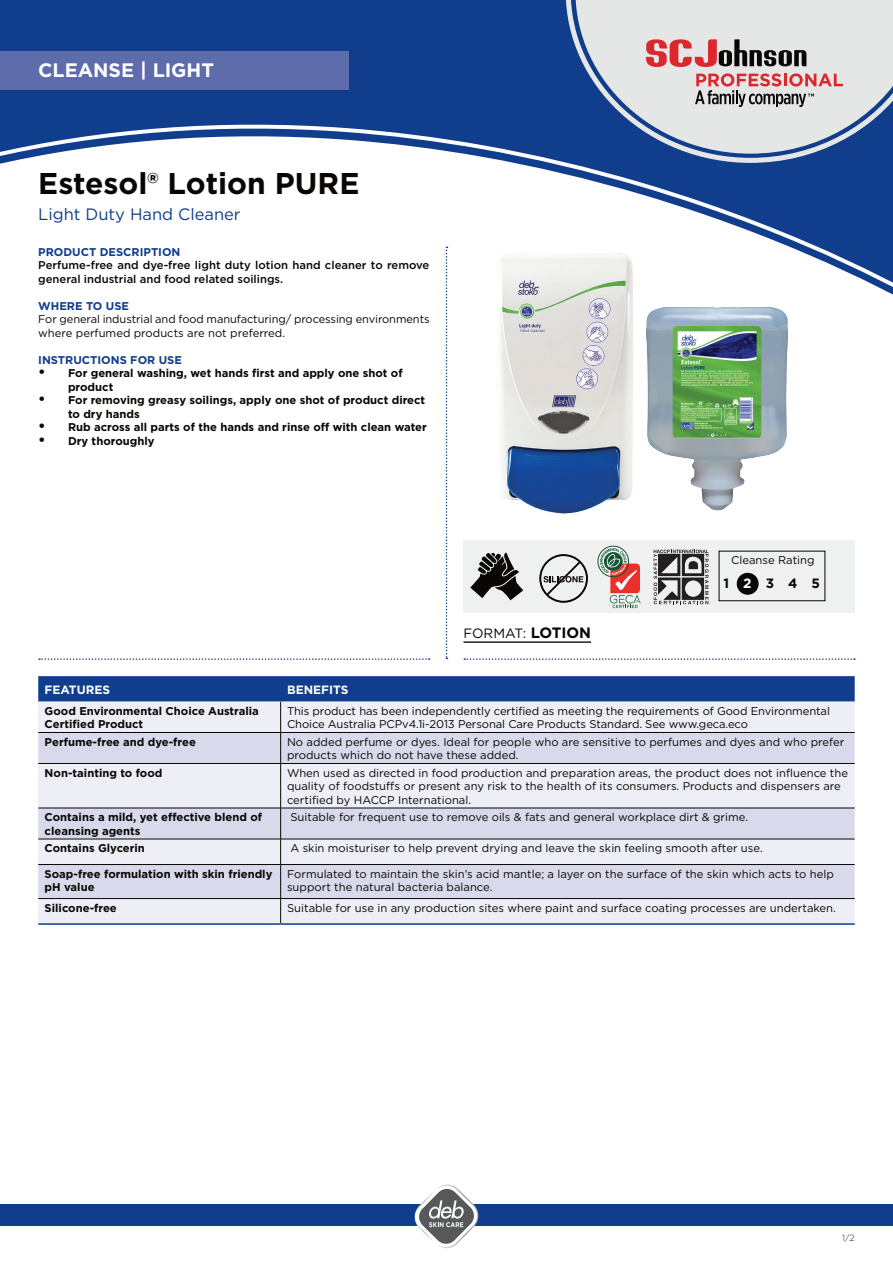
<style>
.page{position:relative;width:893px;height:1263px;background:#fff}
.page>*{position:absolute;margin:0;border:0;box-sizing:border-box;transform-origin:0 0}
.t1{font:700 30px "Gotham";color:#0a0604}
.t2{font:700 19.5px "Gotham";color:#fff}
._08_Copy_Prokyon_8_7{font:16.5px "Gotham";color:#103d8c}
._08_Subline_Prokyon{font:13.5px "Gotham";color:#0a0604}
._08_Subline_Prokyon-2{font:700 13.5px "Gotham";color:#0a0604}
.t3{font:700 12px "Gotham";color:#fff}
._08_Subline_Prokyon-3{font:11.25px/13.5px "Gotham";color:#0a0604}
._08_Subline_Prokyon-4{font:700 11.25px/13.5px "Gotham";color:#0a0604}
._08_Subline_Prokyon-5{font:500 11.25px/13.5px "Gotham";color:#0a0604}
.t4{font:700 11.25px "Gotham";color:#103d8c}
.t5{font:300 9px "Gotham";color:#231f20}
.s1{font-size:15px}
.s2{font-weight:700;font-size:15px}
.s3{color:#fff}
</style>
<div class="page">
<svg style="left:0;top:0;width:566px;height:311px;fill:#103d8c"></svg>
<svg style="left:0;top:119px;width:893px;height:184px"></svg>
<div style="left:463px;top:540px;width:392px;height:72px;background:#eff1f0"></div>
<svg style="left:566px;top:0;width:327px;height:163px;fill:#103d8c"></svg>
<svg style="left:575px;top:0;width:318px;height:154px;fill:#e5e6e6"></svg>
<svg style="left:646px;top:39px;width:161px;height:28px"></svg>
<svg style="left:695px;top:73px;width:148px;height:34px"></svg>
<div style="left:0;top:51px;width:349px;height:38px;background:#5f6cab"></div>
<div style="left:0;top:1204px;width:893px;height:22px;background:#103d8c"></div>
<img style="left:415px;top:1184px;width:63px;height:64px">
<svg style="left:416px;top:1186px;width:61px;height:61px"></svg>
<svg style="left:446px;top:247px;width:1px;height:412px"></svg>
<hr style="left:463px;top:641px;width:128px;height:2px;background:#231f20">
<svg style="left:39px;top:658px;width:391px;height:2px"></svg>
<svg style="left:464px;top:658px;width:391px;height:2px"></svg>
<svg style="left:38px;top:676px;width:817px;height:26px"></svg>
<div style="left:38px;top:702px;width:817px;height:221px;background:#edeef6"></div>
<svg style="left:38px;top:733px;width:817px;height:165px;fill:#d8daeb"></svg>
<hr style="left:38px;top:808px;width:243px;height:1px;background:#0a0604">
<hr style="left:281px;top:808px;width:574px;height:1px;background:#0a0604">
<hr style="left:38px;top:923px;width:243px;height:2px;background:#103d8c">
<hr style="left:281px;top:923px;width:574px;height:2px;background:#103d8c">
<hr style="left:38px;top:839px;width:243px;height:1px;background:#0a0604">
<hr style="left:281px;top:839px;width:574px;height:1px;background:#0a0604">
<hr style="left:38px;top:864px;width:243px;height:1px;background:#0a0604">
<hr style="left:281px;top:864px;width:574px;height:1px;background:#0a0604">
<hr style="left:38px;top:732px;width:243px;height:1px;background:#0a0604">
<hr style="left:281px;top:732px;width:574px;height:1px;background:#0a0604">
<hr style="left:38px;top:763px;width:243px;height:1px;background:#0a0604">
<hr style="left:281px;top:763px;width:574px;height:1px;background:#0a0604">
<hr style="left:38px;top:898px;width:243px;height:1px;background:#0a0604">
<hr style="left:281px;top:898px;width:574px;height:1px;background:#0a0604">
<hr style="left:280px;top:702px;width:1px;height:30px;background:#0a0604">
<hr style="left:280px;top:733px;width:1px;height:30px;background:#0a0604">
<hr style="left:280px;top:764px;width:1px;height:44px;background:#0a0604">
<hr style="left:280px;top:808px;width:1px;height:31px;background:#0a0604">
<svg style="left:280px;top:839px;width:1px;height:25px"></svg>
<hr style="left:280px;top:865px;width:1px;height:33px;background:#0a0604">
<svg style="left:280px;top:899px;width:1px;height:24px"></svg>
<div style="left:737px;top:573px;width:22px;height:22px;background:#0a0604;border-radius:50%"></div>
<div style="left:719px;top:551px;width:106px;height:50px;border:1px solid #0a0604"></div>
<svg style="left:539px;top:554px;width:49px;height:49px"></svg>
<img style="left:474px;top:235px;width:181px;height:279px">
<img style="left:645px;top:307px;width:143px;height:204px">
<svg style="left:470px;top:553px;width:53px;height:47px"></svg>
<svg style="left:597px;top:546px;width:44px;height:62px"></svg>
<svg style="left:654px;top:550px;width:54px;height:54px"></svg>
<p class="t2" style="left:38px;top:57px;width:177px">CLEANSE | LIGHT</p>
<p class="t1" style="left:38px;top:164px;width:323px">Estesol® Lotion PURE</p>
<p class="_08_Copy_Prokyon_8_7" style="left:38px;top:203px;width:204px">Light Duty Hand Cleaner</p>
<p class="t4" style="left:38px;top:244px;width:144px">PRODUCT DESCRIPTION</p>
<p class="_08_Subline_Prokyon-5" style="left:38px;top:258px;width:393px">Perfume-free and dye-free light duty lotion hand cleaner to remove general industrial and food related soilings.</p>
<p class="t4" style="left:38px;top:298px;width:92px">WHERE TO USE</p>
<p class="_08_Subline_Prokyon-3" style="left:38px;top:312px;width:393px">For general industrial and food manufacturing/ processing environments where perfumed products are not preferred.</p>
<p class="t4" style="left:38px;top:352px;width:145px">INSTRUCTIONS FOR USE</p>
<p class="_08_Subline_Prokyon-4" style="left:68px;top:366px;width:336px;text-indent:-30px"><span class="s1">•</span> For general washing, wet hands first and apply one shot of product</p>
<p class="_08_Subline_Prokyon-4" style="left:68px;top:393px;width:359px;text-indent:-30px"><span class="s1">•</span> For removing greasy soilings, apply one shot of product direct to dry hands</p>
<p class="_08_Subline_Prokyon-4" style="left:38px;top:420px;width:390px"><span class="s1">•</span> Rub across all parts of the hands and rinse off with clean water</p>
<p class="_08_Subline_Prokyon-4" style="left:38px;top:434px;width:118px"><span class="s1">•</span> Dry thoroughly</p>
<p class="_08_Subline_Prokyon" style="left:463px;top:624px;width:129px">FORMAT: <span class="s2">LOTION</span></p>
<p class="_08_Subline_Prokyon-3" style="left:731px;top:553px;width:85px">Cleanse Rating</p>
<p class="_08_Subline_Prokyon-2" style="left:723px;top:575px;width:98px">1 <span class="s3">2</span> 3 4 5</p>
<p class="t3" style="left:45px;top:681px;width:67px">FEATURES</p>
<p class="t3" style="left:287px;top:681px;width:63px">BENEFITS</p>
<p class="_08_Subline_Prokyon-4" style="left:45px;top:704px;width:216px">Good Environmental Choice Australia<br>Certified Product</p>
<p class="_08_Subline_Prokyon-3" style="left:287px;top:704px;width:544px">This product has been independently certified as meeting the requirements of Good Environmental<br>Choice Australia PCPv4.1i-2013 Personal Care Products Standard. See www.geca.eco</p>
<p class="_08_Subline_Prokyon-4" style="left:45px;top:735px;width:153px">Perfume-free and dye-free</p>
<p class="_08_Subline_Prokyon-3" style="left:287px;top:735px;width:559px">No added perfume or dyes. Ideal for people who are sensitive to perfumes and dyes and who prefer products which do not have these added.</p>
<p class="_08_Subline_Prokyon-4" style="left:45px;top:766px;width:119px">Non-tainting to food</p>
<p class="_08_Subline_Prokyon-3" style="left:287px;top:766px;width:563px">When used as directed in food production and preparation areas, the product does not influence the quality of foodstuffs or present any risk to the health of its consumers. Products and dispensers are certified by HACCP International.</p>
<p class="_08_Subline_Prokyon-4" style="left:45px;top:810px;width:219px">Contains a mild, yet effective blend of cleansing agents</p>
<p class="_08_Subline_Prokyon-3" style="left:290px;top:810px;width:459px">Suitable for frequent use to remove oils &amp; fats and general workplace dirt &amp; grime.</p>
<p class="_08_Subline_Prokyon-4" style="left:45px;top:841px;width:102px">Contains Glycerin</p>
<p class="_08_Subline_Prokyon-3" style="left:290px;top:841px;width:474px">A skin moisturiser to help prevent drying and leave the skin feeling smooth after use.</p>
<p class="_08_Subline_Prokyon-4" style="left:45px;top:867px;width:229px">Soap-free formulation with skin friendly pH value</p>
<p class="_08_Subline_Prokyon-3" style="left:287px;top:867px;width:548px">Formulated to maintain the skin’s acid mantle; a layer on the surface of the skin which acts to help support the natural bacteria balance.</p>
<p class="_08_Subline_Prokyon-4" style="left:45px;top:901px;width:74px">Silicone-free</p>
<p class="_08_Subline_Prokyon-3" style="left:287px;top:901px;width:550px">Suitable for use in any production sites where paint and surface coating processes are undertaken.</p>
<p class="t5" style="left:842px;top:1232px;width:14px">1/2</p>
</div>
